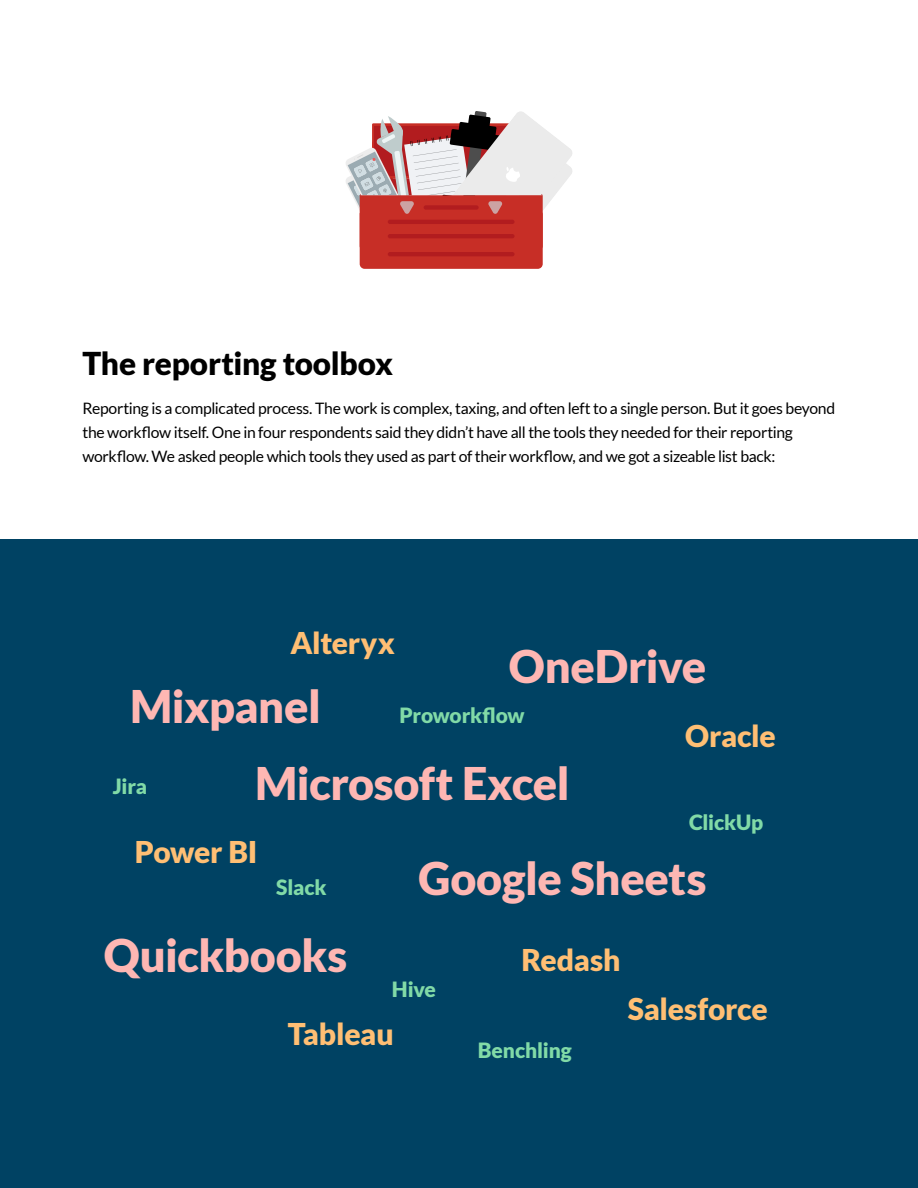
<style>
.page{position:relative;width:918px;height:1188px;background:#fff}
.page>*{position:absolute;margin:0;border:0;box-sizing:border-box;transform-origin:0 0}
.t1{font:900 45px/95.4px "Lato";letter-spacing:-.01em;color:#feb7b3}
.t2{font:900 31.5px "Lato";letter-spacing:-.005em;color:#000}
.t3{font:900 30px "Lato";letter-spacing:-.01em;color:#ffbf74}
.t4{font:900 21px "Lato";letter-spacing:-.01em;color:#81daa7}
.t5{font:15.75px/24px "Lato";letter-spacing:-.02em;color:#000}
</style>
<div class="page">
<div style="left:0;top:539px;width:918px;height:649px;background:#004263"></div>
<svg style="left:346px;top:111px;width:197px;height:158px"></svg>
<div style="left:424px;top:205px;width:55px;height:5px;background:#b21c1f;border-radius:2px"></div>
<hr style="left:388px;top:220px;width:127px;height:4px;background:#b21c1f;border-radius:2px">
<hr style="left:388px;top:234px;width:127px;height:4px;background:#b21c1f;border-radius:2px">
<h2 class="t2" style="left:82px;top:350px;width:312px">The reporting toolbox</h2>
<p class="t5" style="left:82px;top:397px;width:754px">Reporting is a complicated process. The work is complex, taxing, and often left to a single person. But it goes beyond the workflow itself. One in four respondents said they didn’t have all the tools they needed for their reporting workflow. We asked people which tools they used as part of their workflow, and we got a sizeable list back:</p>
<h3 class="t3" style="left:290px;top:631px;width:106px">Alteryx</h3>
<h1 class="t1" style="left:509px;top:622px;width:199px">OneDrive</h1>
<h1 class="t1" style="left:130px;top:662px;width:192px">Mixpanel</h1>
<h3 class="t4" style="left:400px;top:703px;width:126px">Proworkflow</h3>
<h3 class="t3" style="left:685px;top:723px;width:92px">Oracle</h3>
<h1 class="t1" style="left:419px;top:739px;width:289px;text-indent:-163px">Microsoft Excel<br>Google Sheets</h1>
<h1 class="t1" style="left:104px;top:911px;width:245px">Quickbooks</h1>
<h3 class="t4" style="left:113px;top:778px;width:36px">Jira</h3>
<h3 class="t4" style="left:689px;top:813px;width:76px">ClickUp</h3>
<h3 class="t3" style="left:135px;top:840px;width:124px">Power BI</h3>
<h3 class="t4" style="left:276px;top:879px;width:52px">Slack</h3>
<h3 class="t3" style="left:522px;top:948px;width:100px">Redash</h3>
<h3 class="t4" style="left:392px;top:981px;width:46px">Hive</h3>
<h3 class="t3" style="left:288px;top:1021px;width:108px">Tableau</h3>
<h3 class="t4" style="left:478px;top:1041px;width:95px">Benchling</h3>
<h3 class="t3" style="left:628px;top:997px;width:141px">Salesforce</h3>
</div>
